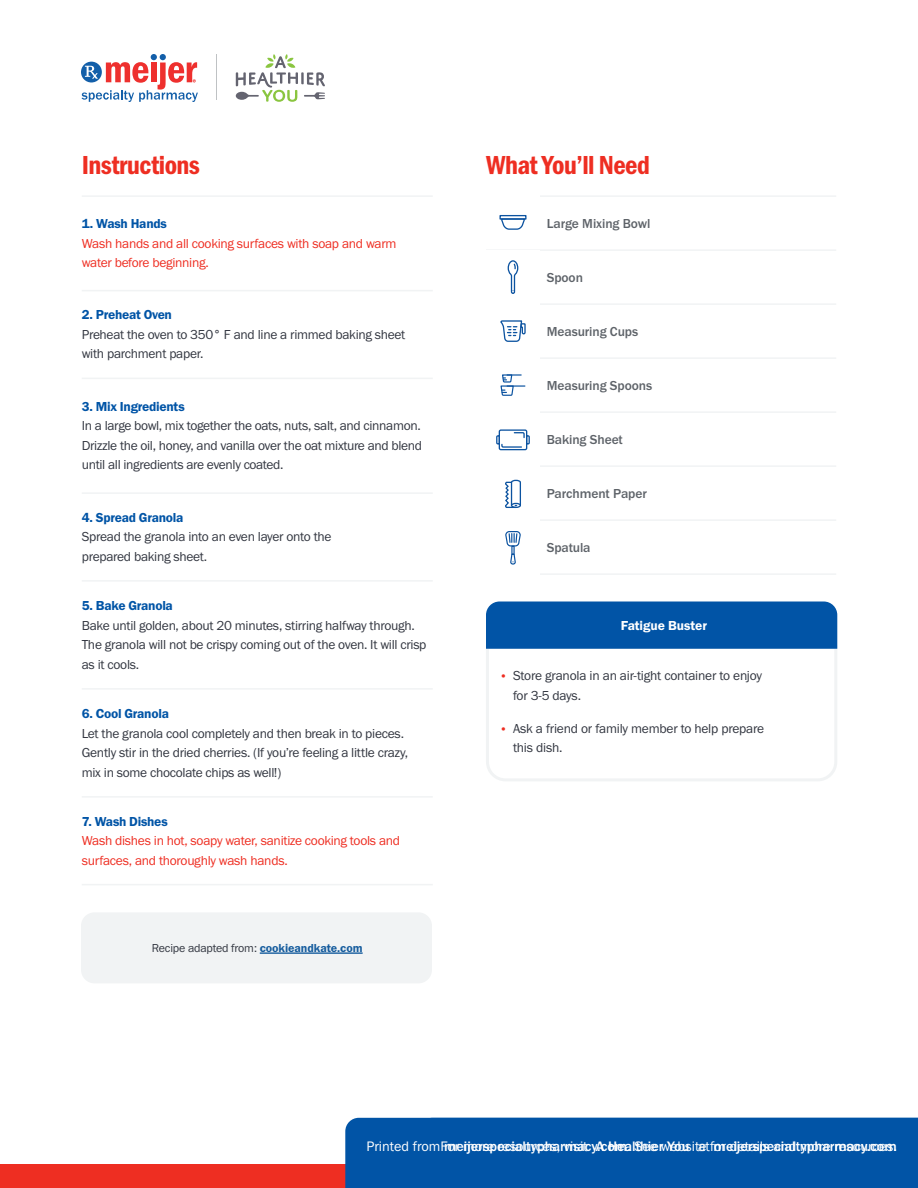
<style>
.page{position:relative;width:918px;height:1188px;background:#fff}
.page>*{position:absolute;margin:0;border:0;box-sizing:border-box;transform-origin:0 0}
.t1{font:27px "Franklin Gothic URW Con Dem";letter-spacing:-.02em;color:#ee2e22}
.t2{font:14.25px "Franklin Gothic URW Boo";color:#fff}
.t3{font:500 14.25px "Franklin Gothic URW";color:#fff}
.t4{font:13.5px/19.5px "Franklin Gothic URW Boo";letter-spacing:-.02em;color:#323640}
.t5{font:13.5px/19.5px "Franklin Gothic URW Boo";letter-spacing:-.02em;color:#ee2e22}
.t6{font:500 13.5px "Franklin Gothic URW";letter-spacing:-.005em;color:#5e6369}
.t7{font:13.5px "Franklin Gothic URW Dem";letter-spacing:-.005em;color:#fff}
.t8{font:12px "Franklin Gothic URW Boo";letter-spacing:-.015em;color:#323640}
.s1{font-family:"Franklin Gothic URW Dem";color:#0154a6}
.s2{font-family:"Franklin Gothic URW Dem";color:#175d9e}
.s3{font-size:12px;color:#ee2e22}
.s4{font-family:"Franklin Gothic URW Boo";font-weight:400}
.s5{font-family:"Franklin Gothic URW";font-weight:500}
</style>
<div class="page">
<hr style="left:217px;top:54px;width:1px;height:46px;background:#bfc2c4">
<svg style="left:82px;top:54px;width:116px;height:48px"></svg>
<svg style="left:236px;top:54px;width:89px;height:48px"></svg>
<div style="left:0;top:1164px;width:918px;height:24px;background:#ee2e22"></div>
<div style="left:345px;top:1118px;width:573px;height:70px;background:#0154a6"></div>
<hr style="left:82px;top:884px;width:351px;height:1px;background:#f1f3f4">
<hr style="left:82px;top:796px;width:351px;height:2px;background:#f1f3f4">
<hr style="left:82px;top:688px;width:351px;height:2px;background:#f1f3f4">
<hr style="left:82px;top:580px;width:351px;height:2px;background:#f1f3f4">
<hr style="left:82px;top:492px;width:351px;height:2px;background:#f1f3f4">
<hr style="left:82px;top:378px;width:351px;height:1px;background:#f1f3f4">
<hr style="left:82px;top:290px;width:351px;height:1px;background:#f1f3f4">
<hr style="left:82px;top:195px;width:351px;height:2px;background:#f1f3f4">
<hr style="left:486px;top:249px;width:350px;height:2px;background:#f1f3f4">
<hr style="left:486px;top:303px;width:350px;height:2px;background:#f1f3f4">
<hr style="left:486px;top:357px;width:350px;height:2px;background:#f1f3f4">
<hr style="left:486px;top:411px;width:350px;height:2px;background:#f1f3f4">
<hr style="left:486px;top:465px;width:350px;height:2px;background:#f1f3f4">
<hr style="left:486px;top:519px;width:350px;height:2px;background:#f1f3f4">
<hr style="left:486px;top:573px;width:350px;height:2px;background:#f1f3f4">
<hr style="left:486px;top:195px;width:350px;height:2px;background:#f1f3f4">
<div style="left:486px;top:304px;width:54px;height:54px;background:#fff"></div>
<svg style="left:500px;top:320px;width:26px;height:22px"></svg>
<div style="left:486px;top:195px;width:54px;height:54px;background:#fff"></div>
<svg style="left:501px;top:220px;width:24px;height:10px"></svg>
<div style="left:499px;top:215px;width:28px;height:5px;border:1px solid #0c53a0"></div>
<div style="left:486px;top:358px;width:54px;height:54px;background:#fff"></div>
<svg style="left:500px;top:374px;width:25px;height:22px"></svg>
<div style="left:486px;top:467px;width:54px;height:54px;background:#fff"></div>
<svg style="left:505px;top:479px;width:16px;height:29px"></svg>
<div style="left:486px;top:521px;width:54px;height:54px;background:#fff"></div>
<svg style="left:505px;top:531px;width:16px;height:34px"></svg>
<div style="left:486px;top:413px;width:54px;height:54px;background:#fff"></div>
<div style="left:499px;top:429px;width:28px;height:21px;border:1px solid #0c53a0;border-radius:2px"></div>
<svg style="left:496px;top:431px;width:34px;height:17px"></svg>
<div style="left:486px;top:250px;width:54px;height:54px;background:#fff"></div>
<svg style="left:507px;top:260px;width:12px;height:34px"></svg>
<svg style="left:486px;top:644px;width:352px;height:137px"></svg>
<div style="left:486px;top:602px;width:351px;height:47px;background:#0154a6"></div>
<div style="left:81px;top:912px;width:351px;height:71px;background:#f1f3f4;border-radius:14px"></div>
<hr style="left:260px;top:952px;width:103px;height:2px;background:#175d9e">
<h2 class="t1" style="left:82px;top:147px;width:120px">Instructions</h2>
<p class="t5" style="left:82px;top:214px;width:316px"><span class="s1">1. Wash Hands<br></span>Wash hands and all cooking surfaces with soap and warm water before beginning.</p>
<p class="t4" style="left:82px;top:305px;width:325px"><span class="s1">2. Preheat Oven<br></span>Preheat the oven to 350° F and line a rimmed baking sheet with parchment paper.</p>
<p class="t4" style="left:82px;top:396px;width:342px"><span class="s1">3. Mix Ingredients<br></span>In a large bowl, mix together the oats, nuts, salt, and cinnamon.<br>Drizzle the oil, honey, and vanilla over the oat mixture and blend until all ingredients are evenly coated.</p>
<p class="t4" style="left:82px;top:507px;width:251px"><span class="s1">4. Spread Granola<br></span>Spread the granola into an even layer onto the prepared baking sheet.</p>
<p class="t4" style="left:82px;top:596px;width:346px"><span class="s1">5. Bake Granola<br></span>Bake until golden, about 20 minutes, stirring halfway through.<br>The granola will not be crispy coming out of the oven. It will crisp as it cools.</p>
<p class="t4" style="left:82px;top:704px;width:328px"><span class="s1">6. Cool Granola<br></span>Let the granola cool completely and then break in to pieces.<br>Gently stir in the dried cherries. (If you’re feeling a little crazy, mix in some chocolate chips as well!)</p>
<p class="t5" style="left:82px;top:811px;width:320px"><span class="s1">7. Wash Dishes<br></span>Wash dishes in hot, soapy water, sanitize cooking tools and surfaces, and thoroughly wash hands.</p>
<p class="t8" style="left:152px;top:940px;width:212px">Recipe adapted from: <span class="s2">cookieandkate.com</span></p>
<h2 class="t1" style="left:486px;top:147px;width:165px">What You’ll Need</h2>
<p class="t6" style="left:547px;top:215px;width:105px">Large Mixing Bowl</p>
<p class="t6" style="left:547px;top:269px;width:38px">Spoon</p>
<p class="t6" style="left:547px;top:323px;width:93px">Measuring Cups</p>
<p class="t6" style="left:547px;top:377px;width:107px">Measuring Spoons</p>
<p class="t6" style="left:547px;top:431px;width:78px">Baking Sheet</p>
<p class="t6" style="left:547px;top:485px;width:102px">Parchment Paper</p>
<p class="t6" style="left:547px;top:539px;width:45px">Spatula</p>
<p class="t7" style="left:621px;top:617px;width:88px">Fatigue Buster</p>
<p class="t4" style="left:513px;top:666px;width:251px;text-indent:-14px"><span class="s3">•</span> Store granola in an air-tight container to enjoy for 3-5 days.</p>
<p class="t4" style="left:513px;top:718px;width:253px;text-indent:-14px"><span class="s3">•</span> Ask a friend or family member to help prepare this dish.</p>
<p class="t3" style="left:366px;top:1137px;width:305px"><span class="s4">Printed from F</span>meijerspecialt <span class="s4">ces, v</span>mac .comalt. <span class="s4">Se w</span></p>
<p class="t3" style="left:699px;top:1137px;width:39px"><span class="s4">e f</span>mei</p>
<p class="t3" style="left:753px;top:1137px;width:110px">specialtyphar<span class="s4">e r</span>mac</p>
<p class="t2" style="left:448px;top:1137px;width:179px">or more resour<span class="s5">yphar</span> isit <span class="s5">yA He</span></p>
<p class="t2" style="left:640px;top:1137px;width:185px"><span class="s5">hier Y</span>e<span class="s5">ou</span>bsitat or de<span class="s5">jer</span>tails and mor</p>
<p class="t2" style="left:839px;top:1137px;width:60px">esour<span class="s5">y.c</span>c<span class="s5">om</span></p>
<p class="t2" style="left:879px;top:1137px;width:19px">es.</p>
</div>
